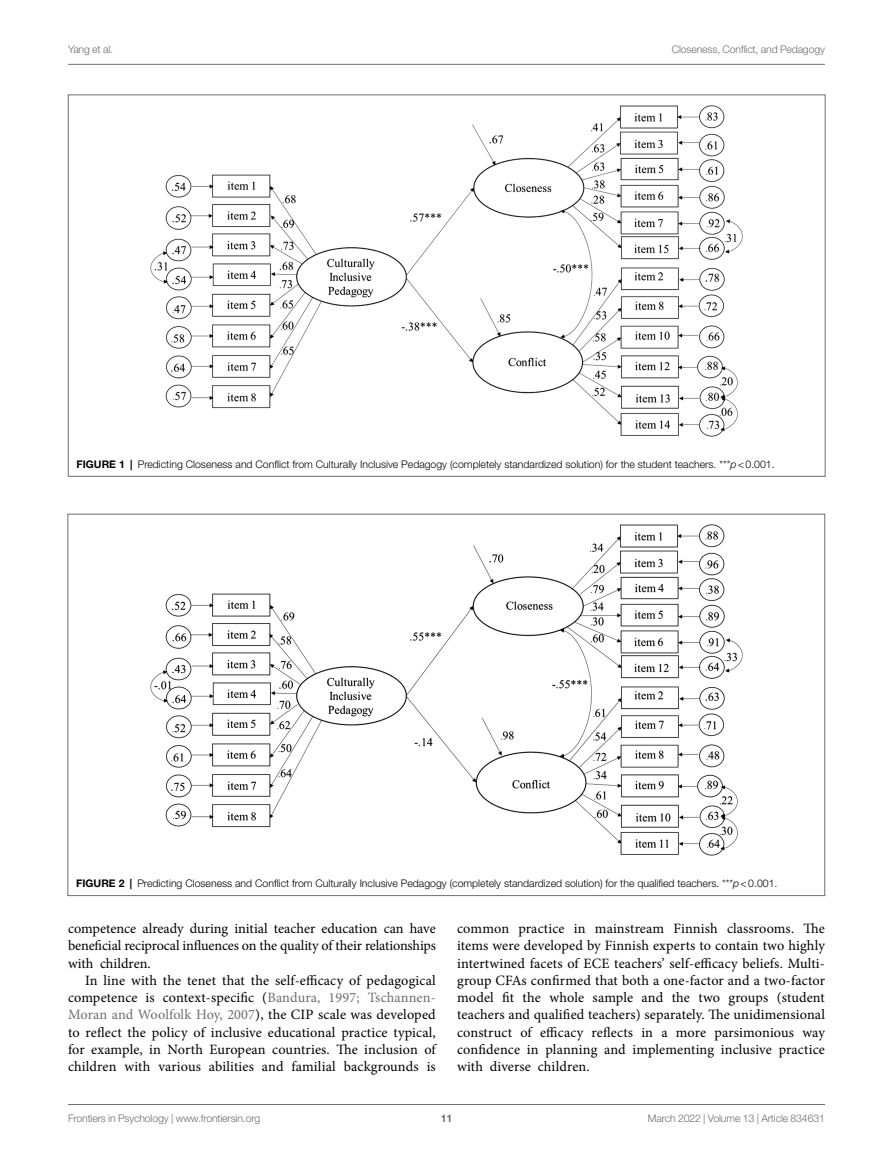
<style>
.page{position:relative;width:893px;height:1170px;background:#fff}
.page>*{position:absolute;margin:0;border:0;box-sizing:border-box;transform-origin:0 0}
.TEXT{font:14.25px/17.2px "Minion Pro";letter-spacing:.01em;color:#000;text-align:justify}
.TEXT_FLUSH{font:14.25px/17.2px "Minion Pro";letter-spacing:-.01em;color:#000;text-align:justify}
.FIG_LEG{font:300 10.5px "Helvetica Neue LT Std";color:#000}
.t1{font:300 10.5px "Helvetica Neue LT Std";letter-spacing:-.015em;color:#6d6e71}
.t2{font:700 10.5px "Helvetica Neue LT Std";color:#6d6e71}
.s1{font-weight:700}
.s2{font-style:italic}
.s3{color:#6d6e71}
</style>
<div class="page">
<hr style="left:68px;top:64px;width:757px;height:1px;background:#6d6e71">
<hr style="left:68px;top:1104px;width:757px;height:1px;background:#6d6e71">
<img style="left:150px;top:105px;width:593px;height:332px">
<img style="left:150px;top:524px;width:593px;height:332px">
<p class="t1" style="left:68px;top:42px;width:47px">Yang et al.</p>
<p class="t1" style="left:672px;top:42px;width:155px">Closeness, Conflict, and Pedagogy</p>
<p class="FIG_LEG" style="left:77px;top:457px;width:699px"><span class="s1">FIGURE 1 |</span> Predicting Closeness and Conflict from Culturally Inclusive Pedagogy (completely standardized solution) for the student teachers. ***<span class="s2">p</span>&lt;0.001.</p>
<p class="FIG_LEG" style="left:76px;top:876px;width:703px"><span class="s1">FIGURE 2 |</span> Predicting Closeness and Conflict from Culturally Inclusive Pedagogy (completely standardized solution) for the qualified teachers. ***<span class="s2">p</span>&lt;0.001.</p>
<p class="TEXT_FLUSH" style="left:68px;top:919px;width:369px">competence already during initial teacher education can have beneficial reciprocal influences on the quality of their relationships with children.</p>
<p class="TEXT" style="left:68px;top:971px;width:369px;text-indent:17px">In line with the tenet that the self-efficacy of pedagogical competence is context-specific (<span class="s3">Bandura, 1997; Tschannen-Moran and Woolfolk Hoy, 2007</span>), the CIP scale was developed to reflect the policy of inclusive educational practice typical, for example, in North European countries. The inclusion of children with various abilities and familial backgrounds is</p>
<p class="TEXT" style="left:457px;top:919px;width:369px">common practice in mainstream Finnish classrooms. The items were developed by Finnish experts to contain two highly intertwined facets of ECE teachers’ self-efficacy beliefs. Multi&shy;group CFAs confirmed that both a one-factor and a two-factor model fit the whole sample and the two groups (student teachers and qualified teachers) separately. The unidimensional construct of efficacy reflects in a more parsimonious way confidence in planning and implementing inclusive practice with diverse children.</p>
<p class="t1" style="left:68px;top:1111px;width:194px">Frontiers in Psychology | www.frontiersin.org</p>
<p class="t2" style="left:441px;top:1111px;width:13px">11</p>
<p class="t1" style="left:648px;top:1111px;width:178px">March 2022 | Volume 13 | Article 834631</p>
</div>
